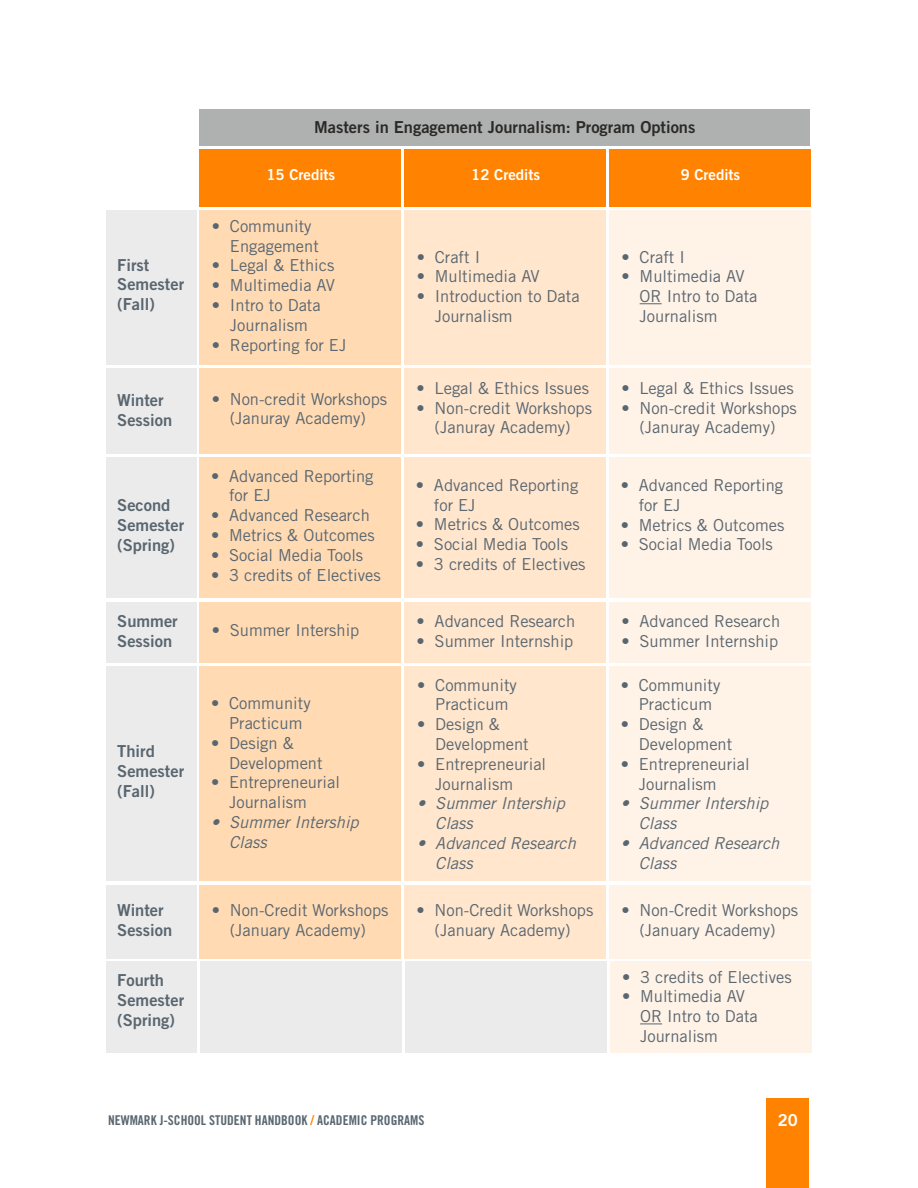
<style>
.page{position:relative;width:918px;height:1188px;background:#fff}
.page>*{position:absolute;margin:0;border:0;box-sizing:border-box;transform-origin:0 0}
.t1{font:16.5px/19.8px "Trade Gothic LT Std";color:#596670}
.t2{font:16.5px/19.8px "Trade Gothic LT Std Bd 2";color:#596670}
.t3{font:italic 16.5px/19.8px "Trade Gothic LT Std";color:#596670}
.t4{font:16.5px "Trade Gothic LT Std Bd 2";color:#2c2a27}
.t5{font:16.5px "Trade Gothic LT Std Bd 2";color:#fff}
.t6{font:15px "Trade Gothic LT Std Bd 2";color:#fff}
.t7{font:13.5px "Trade Gothic LT Std Bd Cn 20";color:#596670}
.s1{color:#ff8300}
</style>
<div class="page">
<div style="left:107px;top:210px;width:90px;height:154px;background:#ebebeb"></div>
<div style="left:200px;top:210px;width:201px;height:154px;background:#ffdab3"></div>
<div style="left:200px;top:149px;width:201px;height:58px;background:#ff8300"></div>
<div style="left:404px;top:210px;width:202px;height:154px;background:#ffe6cd"></div>
<div style="left:404px;top:149px;width:202px;height:58px;background:#ff8300"></div>
<div style="left:609px;top:210px;width:202px;height:154px;background:#fff2e6"></div>
<svg style="left:640px;top:303px;width:22px;height:1px"></svg>
<div style="left:609px;top:149px;width:202px;height:58px;background:#ff8300"></div>
<div style="left:200px;top:110px;width:610px;height:36px;background:#afb1b1"></div>
<div style="left:107px;top:368px;width:90px;height:86px;background:#ebebeb"></div>
<div style="left:200px;top:368px;width:201px;height:86px;background:#ffdab3"></div>
<div style="left:404px;top:368px;width:202px;height:86px;background:#ffe6cd"></div>
<div style="left:609px;top:368px;width:202px;height:86px;background:#fff2e6"></div>
<div style="left:107px;top:458px;width:90px;height:140px;background:#ebebeb"></div>
<div style="left:200px;top:458px;width:201px;height:140px;background:#ffdab3"></div>
<div style="left:404px;top:458px;width:202px;height:140px;background:#ffe6cd"></div>
<div style="left:609px;top:458px;width:202px;height:140px;background:#fff2e6"></div>
<div style="left:107px;top:667px;width:90px;height:214px;background:#ebebeb"></div>
<div style="left:200px;top:667px;width:201px;height:214px;background:#ffdab3"></div>
<div style="left:404px;top:667px;width:202px;height:214px;background:#ffe6cd"></div>
<div style="left:609px;top:667px;width:202px;height:214px;background:#fff2e6"></div>
<div style="left:107px;top:602px;width:90px;height:61px;background:#ebebeb"></div>
<div style="left:200px;top:602px;width:201px;height:61px;background:#ffdab3"></div>
<div style="left:404px;top:602px;width:202px;height:61px;background:#ffe6cd"></div>
<div style="left:609px;top:602px;width:202px;height:61px;background:#fff2e6"></div>
<div style="left:107px;top:885px;width:90px;height:74px;background:#ebebeb"></div>
<div style="left:200px;top:885px;width:201px;height:74px;background:#ffdab3"></div>
<div style="left:404px;top:885px;width:202px;height:74px;background:#ffe6cd"></div>
<div style="left:609px;top:885px;width:202px;height:74px;background:#fff2e6"></div>
<div style="left:107px;top:962px;width:90px;height:91px;background:#ebebeb"></div>
<div style="left:200px;top:962px;width:202px;height:91px;background:#ebebeb"></div>
<div style="left:405px;top:962px;width:202px;height:91px;background:#ebebeb"></div>
<div style="left:610px;top:962px;width:201px;height:91px;background:#fff2e6"></div>
<svg style="left:640px;top:1024px;width:22px;height:1px"></svg>
<div style="left:767px;top:1098px;width:42px;height:90px;background:#ff8300"></div>
<p class="t4" style="left:314px;top:117px;width:383px">Masters in Engagement Journalism: Program Options</p>
<p class="t2" style="left:117px;top:255px;width:68px">First<br>Semester (Fall)</p>
<p class="t6" style="left:266px;top:165px;width:70px">15 Credits</p>
<p class="t1" style="left:230px;top:216px;width:90px;text-indent:-18px">• Community<br>Engagement</p>
<p class="t1" style="left:212px;top:255px;width:124px">• Legal &amp; Ethics</p>
<p class="t1" style="left:212px;top:275px;width:124px">• Multimedia AV</p>
<p class="t1" style="left:212px;top:295px;width:110px;text-align:center">• Intro to Data<br>Journalism</p>
<p class="t1" style="left:212px;top:335px;width:136px">• Reporting for EJ</p>
<p class="t2" style="left:117px;top:390px;width:56px">Winter<br>Session</p>
<p class="t1" style="left:212px;top:389px;width:177px;text-align:center">• Non-credit Workshops (Januray Academy)</p>
<p class="t2" style="left:117px;top:495px;width:68px">Second<br>Semester (Spring)</p>
<p class="t1" style="left:229px;top:466px;width:146px;text-indent:-18px">• Advanced Reporting for EJ</p>
<p class="t1" style="left:211px;top:505px;width:160px">• Advanced Research</p>
<p class="t1" style="left:211px;top:525px;width:165px">• Metrics &amp; Outcomes</p>
<p class="t1" style="left:211px;top:545px;width:154px">• Social Media Tools</p>
<p class="t1" style="left:211px;top:565px;width:171px">• 3 credits of Electives</p>
<p class="t2" style="left:117px;top:611px;width:62px">Summer<br>Session</p>
<p class="t1" style="left:212px;top:620px;width:149px">• Summer Intership</p>
<p class="t2" style="left:117px;top:741px;width:68px">Third<br>Semester (Fall)</p>
<p class="t1" style="left:211px;top:693px;width:101px;text-align:center">• Community<br>Practicum</p>
<p class="t1" style="left:229px;top:733px;width:95px;text-indent:-18px">• Design &amp;<br>Development</p>
<p class="t1" style="left:229px;top:772px;width:112px;text-indent:-18px">• Entrepreneurial<br>Journalism</p>
<p class="t3" style="left:229px;top:812px;width:131px;text-indent:-18px">• Summer Intership<br>Class</p>
<p class="t6" style="left:471px;top:165px;width:70px">12 Credits</p>
<p class="t1" style="left:417px;top:247px;width:65px">• Craft I</p>
<p class="t1" style="left:417px;top:266px;width:124px">• Multimedia AV</p>
<p class="t1" style="left:435px;top:286px;width:146px;text-indent:-18px">• Introduction to Data<br>Journalism</p>
<p class="t1" style="left:417px;top:378px;width:174px">• Legal &amp; Ethics Issues</p>
<p class="t1" style="left:417px;top:398px;width:177px;text-align:center">• Non-credit Workshops (Januray Academy)</p>
<p class="t1" style="left:434px;top:475px;width:146px;text-indent:-18px">• Advanced Reporting for EJ</p>
<p class="t1" style="left:416px;top:514px;width:165px">• Metrics &amp; Outcomes</p>
<p class="t1" style="left:416px;top:534px;width:154px">• Social Media Tools</p>
<p class="t1" style="left:416px;top:554px;width:171px">• 3 credits of Electives</p>
<p class="t1" style="left:417px;top:611px;width:160px">• Advanced Research</p>
<p class="t1" style="left:417px;top:631px;width:158px">• Summer Internship</p>
<p class="t1" style="left:417px;top:675px;width:101px;text-align:center">• Community<br>Practicum</p>
<p class="t1" style="left:435px;top:714px;width:95px;text-indent:-18px">• Design &amp;<br>Development</p>
<p class="t1" style="left:435px;top:754px;width:112px;text-indent:-18px">• Entrepreneurial<br>Journalism</p>
<p class="t3" style="left:435px;top:794px;width:131px;text-indent:-18px">• Summer Intership<br>Class</p>
<p class="t3" style="left:435px;top:834px;width:142px;text-indent:-18px">• Advanced Research<br>Class</p>
<p class="t6" style="left:681px;top:165px;width:61px">9 Credits</p>
<p class="t1" style="left:622px;top:247px;width:65px">• Craft I</p>
<p class="t1" style="left:640px;top:266px;width:119px;text-indent:-18px">• Multimedia AV<br>OR Intro to Data<br>Journalism</p>
<p class="t1" style="left:621px;top:378px;width:174px">• Legal &amp; Ethics Issues</p>
<p class="t1" style="left:621px;top:398px;width:177px;text-align:center">• Non-credit Workshops (Januray Academy)</p>
<p class="t1" style="left:639px;top:475px;width:146px;text-indent:-18px">• Advanced Reporting for EJ</p>
<p class="t1" style="left:621px;top:515px;width:165px">• Metrics &amp; Outcomes</p>
<p class="t1" style="left:621px;top:534px;width:154px">• Social Media Tools</p>
<p class="t1" style="left:621px;top:611px;width:160px">• Advanced Research</p>
<p class="t1" style="left:621px;top:631px;width:158px">• Summer Internship</p>
<p class="t1" style="left:621px;top:675px;width:101px;text-align:center">• Community<br>Practicum</p>
<p class="t1" style="left:639px;top:714px;width:95px;text-indent:-18px">• Design &amp;<br>Development</p>
<p class="t1" style="left:639px;top:754px;width:112px;text-indent:-18px">• Entrepreneurial<br>Journalism</p>
<p class="t3" style="left:639px;top:794px;width:131px;text-indent:-18px">• Summer Intership<br>Class</p>
<p class="t3" style="left:639px;top:834px;width:142px;text-indent:-18px">• Advanced Research<br>Class</p>
<p class="t2" style="left:117px;top:900px;width:56px">Winter<br>Session</p>
<p class="t1" style="left:212px;top:900px;width:178px;text-align:center">• Non-Credit Workshops (January Academy)</p>
<p class="t1" style="left:417px;top:900px;width:178px;text-align:center">• Non-Credit Workshops (January Academy)</p>
<p class="t1" style="left:621px;top:900px;width:178px;text-align:center">• Non-Credit Workshops (January Academy)</p>
<p class="t2" style="left:117px;top:970px;width:68px">Fourth<br>Semester (Spring)</p>
<p class="t1" style="left:622px;top:967px;width:171px">• 3 credits of Electives</p>
<p class="t1" style="left:640px;top:986px;width:119px;text-indent:-18px">• Multimedia AV<br>OR Intro to Data<br>Journalism</p>
<p class="t7" style="left:108px;top:1112px;width:223px">NEWMARK J-SCHOOL STUDENT HANDBOOK <span class="s1">/</span> ACADEMIC</p>
<p class="t7" style="left:370px;top:1112px;width:15px">PROGRAMS</p>
<p class="t5" style="left:778px;top:1110px;width:22px">20</p>
</div>
